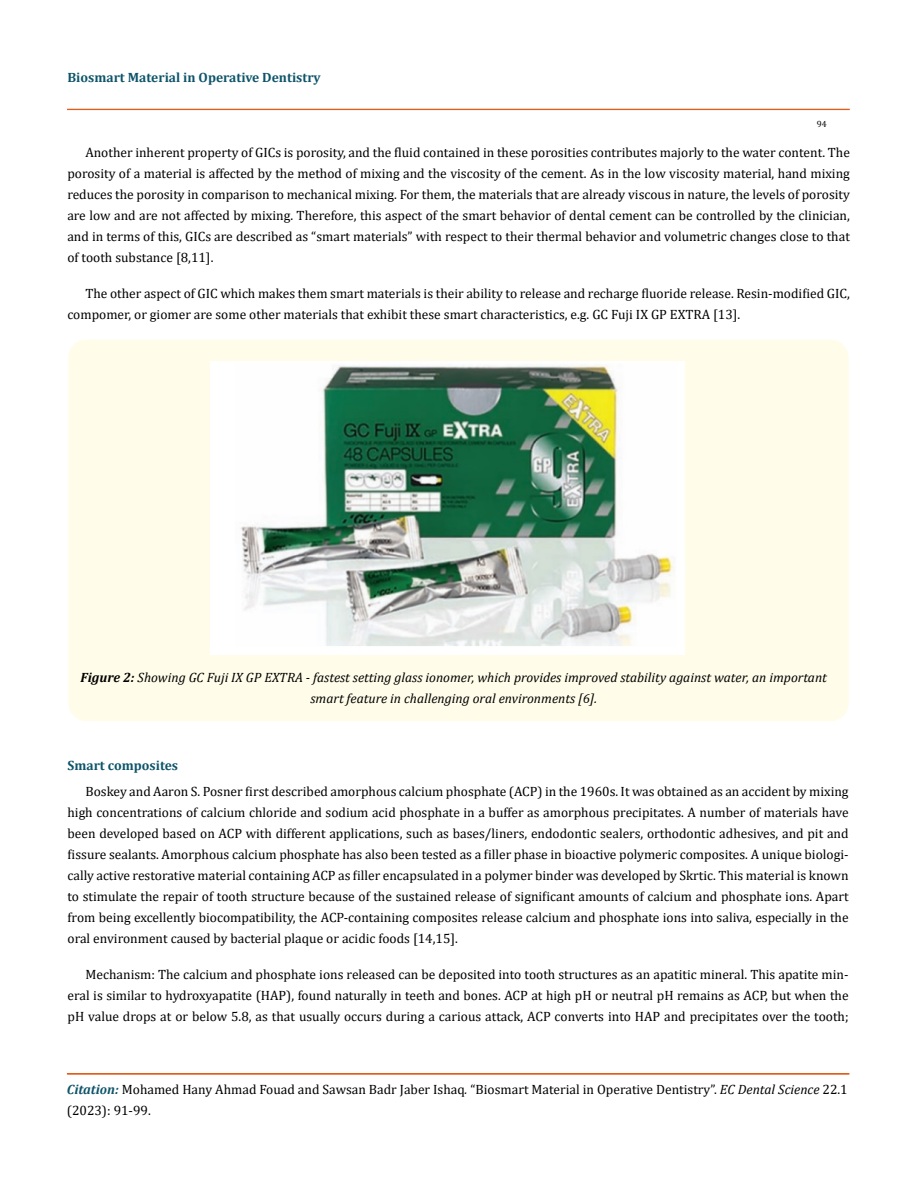
<style>
.page{position:relative;width:917px;height:1188px;background:#fff}
.page>*{position:absolute;margin:0;border:0;box-sizing:border-box;transform-origin:0 0}
.t1{font:13.5px/21px "Cambria";color:#000;text-align:justify}
.t2{font:italic 13.5px/21px "Cambria";color:#000;text-align:center}
.t3{font:700 13.5px "Cambria";color:#0e546a}
.t4{font:9px "Cambria";color:#000}
.s1{font-weight:700}
.s2{font-weight:700;font-style:italic;color:#0e546a}
.s3{font-style:italic}
</style>
<div class="page">
<div style="left:67px;top:109px;width:782px;height:1px;border:1px solid #e05d1a"></div>
<div style="left:68px;top:340px;width:780px;height:381px;background:#fffde9;border-radius:18px"></div>
<img style="left:210px;top:362px;width:474px;height:293px">
<p class="t3" style="left:68px;top:68px;width:255px">Biosmart Material in Operative Dentistry</p>
<p class="t4" style="left:816px;top:118px;width:11px">94</p>
<p class="t1" style="left:67px;top:142px;width:784px;text-indent:18px">Another inherent property of GICs is porosity, and the fluid contained in these porosities contributes majorly to the water content. The porosity of a material is affected by the method of mixing and the viscosity of the cement. As in the low viscosity material, hand mixing reduces the porosity in comparison to mechanical mixing. For them, the materials that are already viscous in nature, the levels of porosity are low and are not affected by mixing. Therefore, this aspect of the smart behavior of dental cement can be controlled by the clinician, and in terms of this, GICs are described as “smart materials” with respect to their thermal behavior and volumetric changes close to that of tooth substance [8,11].</p>
<p class="t1" style="left:67px;top:283px;width:784px;text-indent:18px">The other aspect of GIC which makes them smart materials is their ability to release and recharge fluoride release. Resin-modified GIC, compomer, or giomer are some other materials that exhibit these smart characteristics, e.g. GC Fuji IX GP EXTRA [13].</p>
<p class="t2" style="left:81px;top:666px;width:747px"><span class="s1">Figure 2:</span> Showing GC Fuji IX GP EXTRA - fastest setting glass ionomer, which provides improved stability against water, an important smart feature in challenging oral environments [6].</p>
<p class="t3" style="left:68px;top:756px;width:112px">Smart composites</p>
<p class="t1" style="left:68px;top:781px;width:782px;text-indent:18px">Boskey and Aaron S. Posner first described amorphous calcium phosphate (ACP) in the 1960s. It was obtained as an accident by mixing high concentrations of calcium chloride and sodium acid phosphate in a buffer as amorphous precipitates. A number of materials have been developed based on ACP with different applications, such as bases/liners, endodontic sealers, orthodontic adhesives, and pit and fissure sealants. Amorphous calcium phosphate has also been tested as a filler phase in bioactive polymeric composites. A unique biologi&shy;cally active restorative material containing ACP as filler encapsulated in a polymer binder was developed by Skrtic. This material is known to stimulate the repair of tooth structure because of the sustained release of significant amounts of calcium and phosphate ions. Apart from being excellently biocompatibility, the ACP-containing composites release calcium and phosphate ions into saliva, especially in the oral environment caused by bacterial plaque or acidic foods [14,15].</p>
<p class="t1" style="left:68px;top:964px;width:782px;text-indent:18px">Mechanism: The calcium and phosphate ions released can be deposited into tooth structures as an apatitic mineral. This apatite min&shy;eral is similar to hydroxyapatite (HAP), found naturally in teeth and bones. ACP at high pH or neutral pH remains as ACP, but when the pH value drops at or below 5.8, as that usually occurs during a carious attack, ACP converts into HAP and precipitates over the tooth;</p>
<p class="t1" style="left:67px;top:1079px;width:782px"><span class="s2">Citation:</span> Mohamed Hany Ahmad Fouad and Sawsan Badr Jaber Ishaq<span class="s3">.</span> “Biosmart Material in Operative Dentistry”. <span class="s3">EC Dental Science</span> 22.1 (2023): 91-99.</p>
</div>
